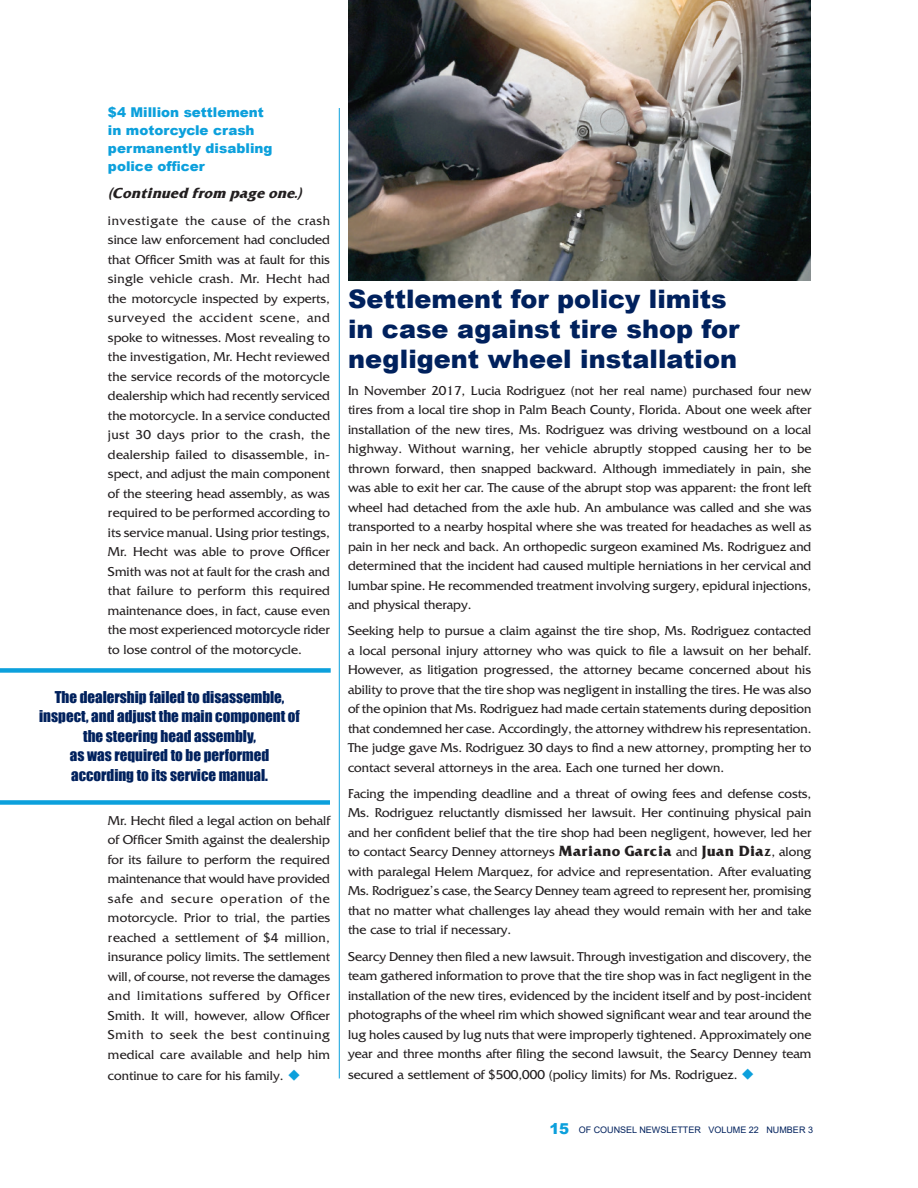
<style>
.page{position:relative;width:918px;height:1188px;background:#fff}
.page>*{position:absolute;margin:0;border:0;box-sizing:border-box;transform-origin:0 0}
.t1{font:900 25.5px/30px "Arial";color:#00215d}
.t2{font:15px/19.5px "Impact";color:#00215d;text-align:center}
.t3{font:13.5px/19.5px "Friz Quadrata Std";color:#231f20;text-align:justify}
.t4{font:900 13.5px/18px "Arial";color:#0ca0dc}
.t5{font:italic 700 13.5px "Friz Quadrata";color:#231f20}
.t6{font:9px "Arial";color:#00215d}
.s1{color:#0ca0dc}
.s2{font-family:"Friz Quadrata";font-weight:700}
.s3{font-weight:900;font-size:15px;color:#0ca0dc}
</style>
<div class="page">
<div style="left:0;top:668px;width:331px;height:5px;background:#0ca0dc"></div>
<div style="left:0;top:800px;width:330px;height:5px;background:#0ca0dc"></div>
<hr style="left:339px;top:108px;width:1px;height:970px;background:#0ca0dc">
<img style="left:348px;top:0;width:462px;height:280px">
<p class="t4" style="left:108px;top:103px;width:166px">$4 Million settlement in motorcycle crash permanently disabling police officer</p>
<p class="t5" style="left:108px;top:184px;width:200px">(Continued from pageone.)</p>
<p class="t3" style="left:108px;top:211px;width:224px">investigate the cause of the crash since law enforcement had concluded that Officer Smith was at fault for this single vehicle crash. Mr. Hecht had the motorcycle inspected by experts, surveyed the accident scene, and spoke to witnesses. Most revealing to the investigation, Mr. Hecht reviewed the service records of the motorcycle dealership which had recently serviced the motorcycle. In a service conducted just 30 days prior to the crash, the dealership failed to disassemble, in&shy;spect, and adjust the main component of the steering head assembly, as was required to be performed according to its service manual. Using prior testings, Mr. Hecht was able to prove Officer Smith was not at fault for the crash and that failure to perform this required maintenance does, in fact, cause even the most experienced motorcycle rider to lose control of the motorcycle.</p>
<p class="t2" style="left:39px;top:687px;width:262px">The dealership failed to disassemble, inspect, and adjust the main component of the steering head assembly,<br>as was required to be performed according to its service manual.</p>
<p class="t3" style="left:108px;top:811px;width:224px">Mr. Hecht filed a legal action on behalf of Officer Smith against the dealership for its failure to perform the required maintenance that would have provided safe and secure operation of the motorcycle. Prior to trial, the parties reached a settlement of $4 million, insurance policy limits. The settlement will, of course, not reverse the damages and limitations suffered by Officer Smith. It will, however, allow Officer Smith to seek the best continuing medical care available and help him</p>
<p class="t3" style="left:108px;top:1066px;width:194px">continue to care for his family. <span class="s1">◆</span></p>
<h1 class="t1" style="left:348px;top:283px;width:393px">Settlement for policy limits in case against tire shop for negligent wheel installation</h1>
<p class="t3" style="left:348px;top:381px;width:465px">In November 2017, Lucia Rodriguez (not her real name) purchased four new tires from a local tire shop in Palm Beach County, Florida. About one week after installation of the new tires, Ms. Rodriguez was driving westbound on a local highway. Without warning, her vehicle abruptly stopped causing her to be thrown forward, then snapped backward. Although immediately in pain, she was able to exit her car. The cause of the abrupt stop was apparent: the front left wheel had detached from the axle hub. An ambulance was called and she was transported to a nearby hospital where she was treated for headaches as well as pain in her neck and back. An orthopedic surgeon examined Ms. Rodriguez and determined that the incident had caused multiple herniations in her cervical and lumbar spine. He recommended treatment involving surgery, epidural injections, and physical therapy.</p>
<p class="t3" style="left:348px;top:621px;width:465px">Seeking help to pursue a claim against the tire shop, Ms. Rodriguez contacted a local personal injury attorney who was quick to file a lawsuit on her behalf.<br>However, as litigation progressed, the attorney became concerned about his ability to prove that the tire shop was negligent in installing the tires. He was also of the opinion that Ms. Rodriguez had made certain statements during deposition that condemned her case. Accordingly, the attorney withdrew his representation.<br>The judge gave Ms. Rodriguez 30 days to find a new attorney, prompting her to contact several attorneys in the area. Each one turned her down.</p>
<p class="t3" style="left:348px;top:784px;width:465px">Facing the impending deadline and a threat of owing fees and defense costs, Ms. Rodriguez reluctantly dismissed her lawsuit. Her continuing physical pain and her confident belief that the tire shop had been negligent, however, led her to contact Searcy Denney attorneys <span class="s2">Mariano Garcia</span> and <span class="s2">Juan Diaz</span>, along with paralegal Helem Marquez, for advice and representation. After evaluating Ms. Rodriguez’s case, the Searcy Denney team agreed to represent her, promising that no matter what challenges lay ahead they would remain with her and take the case to trial if necessary.</p>
<p class="t3" style="left:348px;top:947px;width:465px">Searcy Denney then filed a new lawsuit. Through investigation and discovery, the team gathered information to prove that the tire shop was in fact negligent in the installation of the new tires, evidenced by the incident itself and by post-incident photographs of the wheel rim which showed significant wear and tear around the lug holes caused by lug nuts that were improperly tightened. Approximately one year and three months after filing the second lawsuit, the Searcy Denney team</p>
<p class="t3" style="left:348px;top:1065px;width:408px">secured a settlement of $500,000 (policy limits) for Ms. Rodriguez. <span class="s1">◆</span></p>
<p class="t6" style="left:550px;top:1124px;width:265px"><span class="s3">15</span> OF COUNSEL NEWSLETTER VOLUME 22 NUMBER 3</p>
</div>
